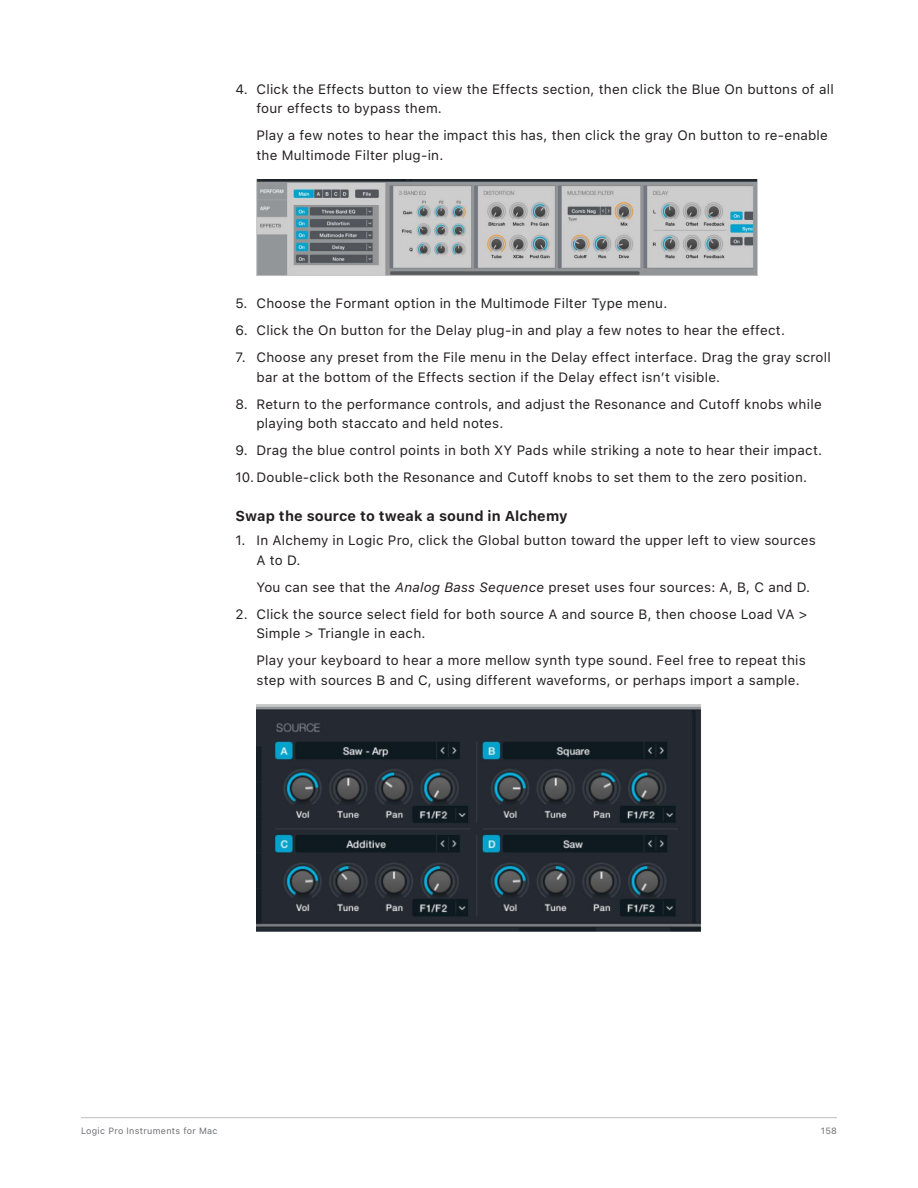
<style>
.page{position:relative;width:918px;height:1188px;background:#fff}
.page>*{position:absolute;margin:0;border:0;box-sizing:border-box;transform-origin:0 0}
.Task_Heading{font:700 14.25px "SF Pro Text";letter-spacing:.01em;color:#231f20}
.List_body_1{font:13.5px/19.5px "SF Pro Text";letter-spacing:.015em;color:#231f20}
.t1{font:9px "SF Pro Text";letter-spacing:.035em;color:#6c6d70}
.s1{font-style:italic}
</style>
<div class="page">
<hr style="left:81px;top:1117px;width:756px;height:1px;background:#bcbdc0">
<img style="left:257px;top:179px;width:501px;height:97px">
<img style="left:257px;top:704px;width:444px;height:228px">
<p class="List_body_1" style="left:256px;top:79px;width:579px;text-indent:-21px">4. Click the Effects button to view the Effects section, then click the Blue On buttons of all four effects to bypass them.</p>
<p class="List_body_1" style="left:256px;top:126px;width:573px">Play a few notes to hear the impact this has, then click the gray On button to re-enable the Multimode Filter plug-in.</p>
<p class="List_body_1" style="left:236px;top:294px;width:433px">5. Choose the Formant option in the Multimode Filter Type menu.</p>
<p class="List_body_1" style="left:236px;top:321px;width:551px">6. Click the On button for the Delay plug-in and play a few notes to hear the effect.</p>
<p class="List_body_1" style="left:256px;top:348px;width:576px;text-indent:-21px">7. Choose any preset from the File menu in the Delay effect interface. Drag the gray scroll bar at the bottom of the Effects section if the Delay effect isn’t visible.</p>
<p class="List_body_1" style="left:256px;top:394px;width:567px;text-indent:-21px">8. Return to the performance controls, and adjust the Resonance and Cutoff knobs while playing both staccato and held notes.</p>
<p class="List_body_1" style="left:236px;top:441px;width:588px">9. Drag the blue control points in both XY Pads while striking a note to hear their impact.</p>
<p class="List_body_1" style="left:236px;top:468px;width:573px">10. Double-click both the Resonance and Cutoff knobs to set them to the zero position.</p>
<p class="Task_Heading" style="left:236px;top:508px;width:334px">Swap the source to tweak a sound in Alchemy</p>
<p class="List_body_1" style="left:256px;top:531px;width:561px;text-indent:-21px">1. In Alchemy in Logic Pro, click the Global button toward the upper left to view sources<br>A to D.</p>
<p class="List_body_1" style="left:256px;top:577px;width:555px">You can see that the <span class="s1">Analog Bass Sequence</span> preset uses four sources: A, B, C and D.</p>
<p class="List_body_1" style="left:256px;top:604px;width:552px;text-indent:-21px">2. Click the source select field for both source A and source B, then choose Load VA &gt;<br>Simple &gt; Triangle in each.</p>
<p class="List_body_1" style="left:256px;top:651px;width:551px">Play your keyboard to hear a more mellow synth type sound. Feel free to repeat this step with sources B and C, using different waveforms, or perhaps import a sample.</p>
<p class="t1" style="left:81px;top:1125px;width:138px">Logic Pro Instruments for Mac</p>
<p class="t1" style="left:821px;top:1125px;width:18px">158</p>
</div>
